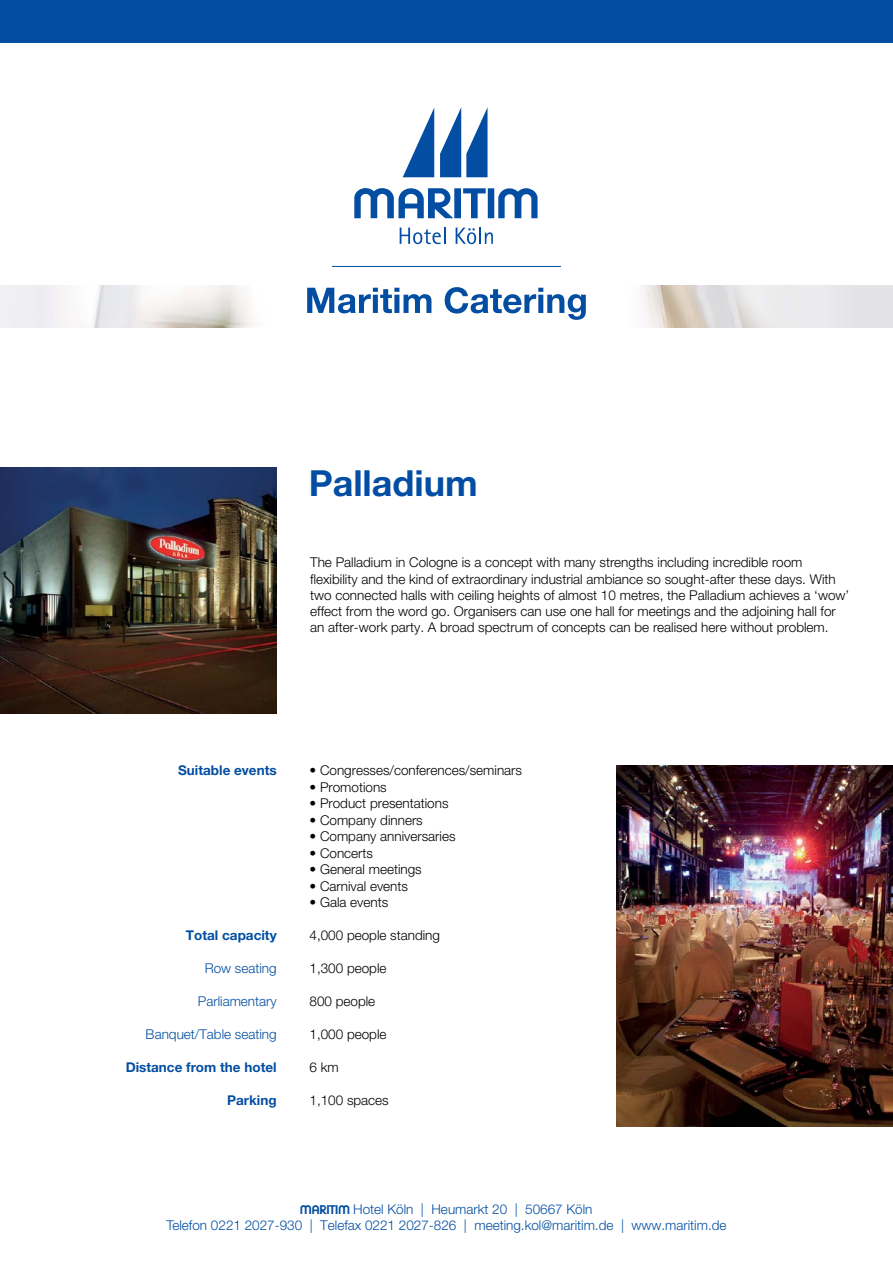
<style>
.page{position:relative;width:893px;height:1263px;background:#fff}
.page>*{position:absolute;margin:0;border:0;box-sizing:border-box;transform-origin:0 0}
.t1{font:700 36px "Helvetica Neue LT Pro";color:#034ea2}
.t2{font:300 13.5px/16.2px "Helvetica Neue LT Pro";color:#000}
.t3{font:300 13.5px/16.2px "Helvetica Neue LT Pro";color:#034ea2;text-align:center}
.t4{font:700 13.5px "Helvetica Neue LT Pro";color:#034ea2}
.s1{font-family:"Maritim Plain";font-weight:400}
</style>
<div class="page">
<div style="left:0;top:0;width:893px;height:43px;background:#034ea2"></div>
<img style="left:0;top:468px;width:277px;height:245px">
<img style="left:617px;top:765px;width:276px;height:361px">
<img style="left:0;top:285px;width:893px;height:43px">
<div style="left:236px;top:280px;width:421px;height:59px;background:#fff"></div>
<hr style="left:332px;top:266px;width:229px;height:1px;background:#034ea2">
<svg style="left:307px;top:288px;width:124px;height:25px"></svg>
<svg style="left:445px;top:287px;width:141px;height:33px"></svg>
<svg style="left:403px;top:108px;width:31px;height:69px"></svg>
<svg style="left:440px;top:107px;width:47px;height:70px"></svg>
<svg style="left:354px;top:188px;width:184px;height:30px"></svg>
<svg style="left:400px;top:228px;width:45px;height:16px"></svg>
<svg style="left:456px;top:228px;width:37px;height:16px"></svg>
<h1 class="t1" style="left:309px;top:460px;width:171px">Palladium</h1>
<p class="t2" style="left:310px;top:554px;width:541px">The Palladium in Cologne is a concept with many strengths including incredible room flexibility and the kind of extraordinary industrial ambiance so sought-after these days. With two connected halls with ceiling heights of almost 10 metres, the Palladium achieves a ‘wow’ effect from the word go. Organisers can use one hall for meetings and the adjoining hall for an after-work party. A broad spectrum of concepts can be realised here without problem.</p>
<p class="t4" style="left:178px;top:762px;width:100px">Suitable events</p>
<p class="t4" style="left:186px;top:927px;width:92px">Total capacity</p>
<p class="t3" style="left:205px;top:960px;width:74px">Row seating</p>
<p class="t3" style="left:198px;top:993px;width:80px">Parliamentary</p>
<p class="t3" style="left:146px;top:1026px;width:133px">Banquet/Table seating</p>
<p class="t4" style="left:126px;top:1059px;width:152px">Distance from the hotel</p>
<p class="t4" style="left:227px;top:1092px;width:51px">Parking</p>
<p class="t2" style="left:309px;top:762px;width:214px">• Congresses/conferences/seminars</p>
<p class="t2" style="left:309px;top:778px;width:79px">• Promotions</p>
<p class="t2" style="left:309px;top:795px;width:141px">• Product presentations</p>
<p class="t2" style="left:309px;top:811px;width:115px">• Company dinners</p>
<p class="t2" style="left:309px;top:828px;width:148px">• Company anniversaries</p>
<p class="t2" style="left:309px;top:844px;width:65px">• Concerts</p>
<p class="t2" style="left:309px;top:861px;width:114px">• General meetings</p>
<p class="t2" style="left:309px;top:877px;width:100px">• Carnival events</p>
<p class="t2" style="left:309px;top:894px;width:80px">• Gala events</p>
<p class="t2" style="left:309px;top:927px;width:132px">4,000 people standing</p>
<p class="t2" style="left:309px;top:960px;width:79px">1,300 people</p>
<p class="t2" style="left:309px;top:993px;width:67px">800 people</p>
<p class="t2" style="left:309px;top:1026px;width:79px">1,000 people</p>
<p class="t2" style="left:309px;top:1059px;width:31px">6 km</p>
<p class="t2" style="left:309px;top:1092px;width:81px">1,100 spaces</p>
<p class="t3" style="left:166px;top:1200px;width:562px"><span class="s1">M</span> Hotel Köln | Heumarkt 20 | 50667 Köln<br>Telefon 0221 2027-930 | Telefax 0221 2027-826 | meeting.kol@maritim.de | www.maritim.de</p>
</div>
